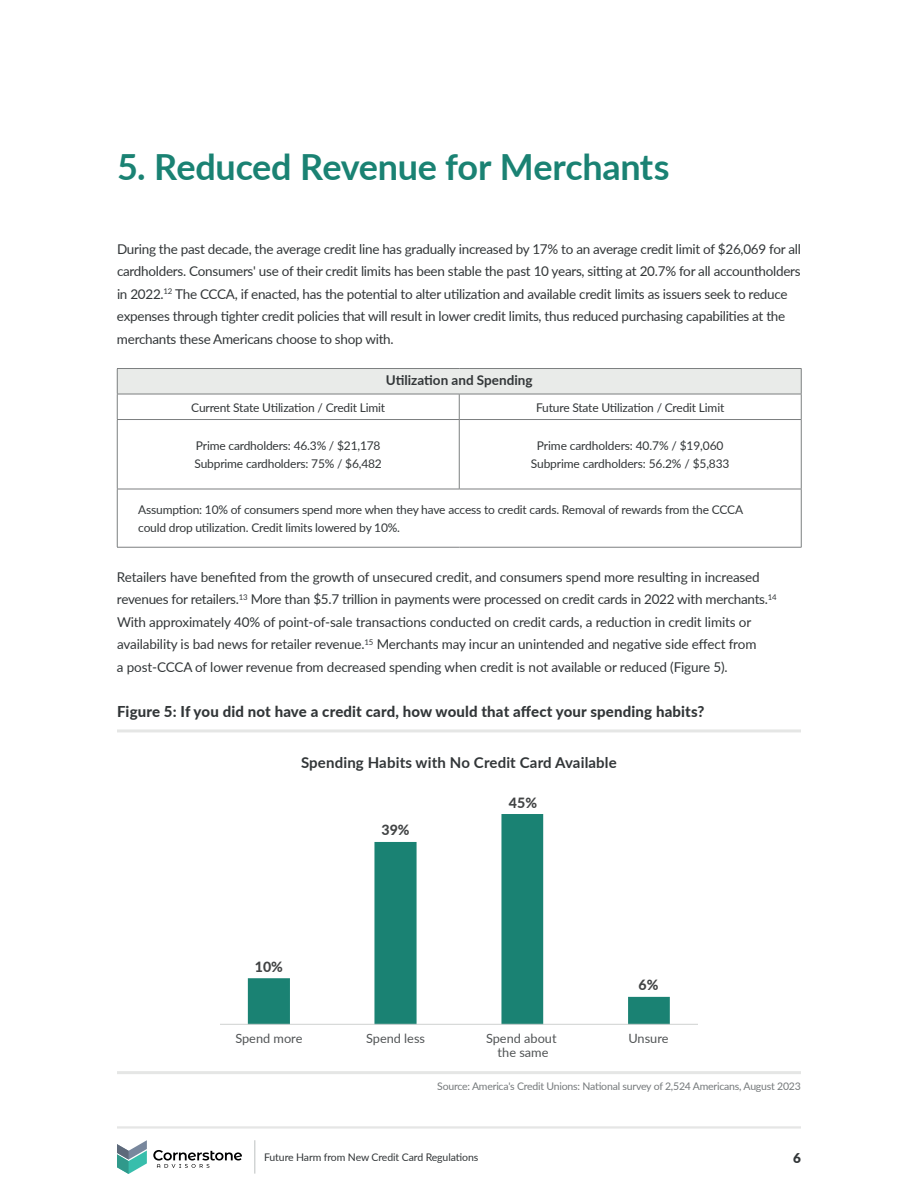
<style>
.page{position:relative;width:918px;height:1188px;background:#fff}
.page>*{position:absolute;margin:0;border:0;box-sizing:border-box;transform-origin:0 0}
.t1{font:700 36px "Lato";letter-spacing:-.01em;color:#1a8273}
.t2{font:800 15px "Lato";letter-spacing:.01em;color:#323638}
.t3{font:700 15px "Lato";letter-spacing:.01em;color:#323638}
.t4{font:800 14.1px "Lato";color:#424445}
.t5{font:13.5px/22.5px "Lato";letter-spacing:-.02em;color:#323638}
.t6{font:700 13.5px "Lato";color:#323638}
.t7{font:900 13.5px "Lato";color:#323638}
.t8{font:12.75px/13.5px "Lato";color:#515455;text-align:center}
.t9{font:12px/18px "Lato";letter-spacing:-.015em;color:#323638}
.t10{font:10.5px "Lato";letter-spacing:-.02em;color:#75797b}
.t11{font:10.5px "Lato";letter-spacing:-.01em;color:#323638}
</style>
<div class="page">
<hr style="left:117px;top:1126px;width:684px;height:3px;background:#e5e6e5">
<svg style="left:153px;top:1150px;width:89px;height:18px"></svg>
<svg style="left:117px;top:1140px;width:30px;height:34px"></svg>
<hr style="left:255px;top:1140px;width:1px;height:34px;background:#bdc0c0">
<hr style="left:117px;top:729px;width:684px;height:3px;background:#e5e6e5">
<hr style="left:117px;top:1071px;width:684px;height:3px;background:#e5e6e5">
<div style="left:117px;top:369px;width:684px;height:25px;background:#e9ebe9"></div>
<hr style="left:117px;top:368px;width:342px;height:1px;background:#7c7f80">
<hr style="left:459px;top:368px;width:343px;height:1px;background:#7c7f80">
<hr style="left:117px;top:394px;width:342px;height:1px;background:#7c7f80">
<svg style="left:117px;top:369px;width:1px;height:50px"></svg>
<hr style="left:459px;top:394px;width:343px;height:1px;background:#7c7f80">
<svg style="left:459px;top:394px;width:1px;height:25px"></svg>
<svg style="left:801px;top:369px;width:1px;height:50px"></svg>
<hr style="left:117px;top:419px;width:342px;height:1px;background:#7c7f80">
<hr style="left:117px;top:420px;width:1px;height:69px;background:#7c7f80">
<hr style="left:459px;top:419px;width:343px;height:1px;background:#7c7f80">
<hr style="left:459px;top:420px;width:1px;height:69px;background:#7c7f80">
<hr style="left:801px;top:420px;width:1px;height:69px;background:#7c7f80">
<hr style="left:117px;top:489px;width:342px;height:1px;background:#7c7f80">
<hr style="left:117px;top:489px;width:1px;height:58px;background:#7c7f80">
<hr style="left:459px;top:489px;width:343px;height:1px;background:#7c7f80">
<hr style="left:801px;top:489px;width:1px;height:58px;background:#7c7f80">
<hr style="left:117px;top:547px;width:342px;height:1px;background:#7c7f80">
<hr style="left:459px;top:547px;width:343px;height:1px;background:#7c7f80">
<svg style="left:248px;top:814px;width:422px;height:210px"></svg>
<hr style="left:221px;top:1024px;width:476px;height:1px;background:#cfd1d0">
<h1 class="t1" style="left:117px;top:140px;width:554px">5. Reduced Revenue for Merchants</h1>
<p class="t5" style="left:117px;top:237px;width:685px">During the past decade, the average credit line has gradually increased by 17% to an average credit limit of $26,069 for all cardholders. Consumers' use of their credit limits has been stable the past 10 years, sitting at 20.7% for all accountholders in 2022.<sup>12</sup> The CCCA, if enacted, has the potential to alter utilization and available credit limits as issuers seek to reduce expenses through tighter credit policies that will result in lower credit limits, thus reduced purchasing capabilities at the merchants these Americans choose to shop with.</p>
<p class="t6" style="left:386px;top:371px;width:148px">Utilization and Spending</p>
<p class="t9" style="left:191px;top:398px;width:195px">Current State Utilization / Credit Limit</p>
<p class="t9" style="left:536px;top:398px;width:190px">Future State Utilization / Credit Limit</p>
<p class="t9" style="left:195px;top:436px;width:189px">Prime cardholders: 46.3% / $21,178<br>Subprime cardholders: 75% / $6,482</p>
<p class="t9" style="left:531px;top:436px;width:200px;text-align:center">Prime cardholders: 40.7% / $19,060<br>Subprime cardholders: 56.2% / $5,833</p>
<p class="t9" style="left:138px;top:500px;width:606px">Assumption: 10% of consumers spend more when they have access to credit cards. Removal of rewards from the CCCA could drop utilization. Credit limits lowered by 10%.</p>
<p class="t5" style="left:117px;top:565px;width:661px">Retailers have benefited from the growth of unsecured credit, and consumers spend more resulting in increased revenues for retailers.<sup>13</sup> More than $5.7 trillion in payments were processed on credit cards in 2022 with merchants.<sup>14<br></sup>With approximately 40% of point-of-sale transactions conducted on credit cards, a reduction in credit limits or availability is bad news for retailer revenue.<sup>15</sup> Merchants may incur an unintended and negative side effect from<br>a post-CCCA of lower revenue from decreased spending when credit is not available or reduced (Figure 5).</p>
<p class="t2" style="left:117px;top:700px;width:589px">Figure 5: If you did not have a credit card, how would that affect your spending habits?</p>
<p class="t3" style="left:301px;top:751px;width:317px">Spending Habits with No Credit Card Available</p>
<p class="t4" style="left:255px;top:956px;width:30px">10%</p>
<p class="t4" style="left:382px;top:820px;width:30px">39%</p>
<p class="t4" style="left:509px;top:792px;width:30px">45%</p>
<p class="t4" style="left:639px;top:975px;width:21px">6%</p>
<p class="t8" style="left:235px;top:1032px;width:69px">Spend more</p>
<p class="t8" style="left:366px;top:1032px;width:61px">Spend less</p>
<p class="t8" style="left:486px;top:1032px;width:72px">Spend about the same</p>
<p class="t8" style="left:628px;top:1032px;width:42px">Unsure</p>
<p class="t10" style="left:437px;top:1079px;width:365px">Source: America's Credit Unions: National survey of 2,524 Americans, August 2023</p>
<p class="t11" style="left:264px;top:1150px;width:216px">Future Harm from New Credit Card Regulations</p>
<p class="t7" style="left:793px;top:1147px;width:9px">6</p>
</div>
